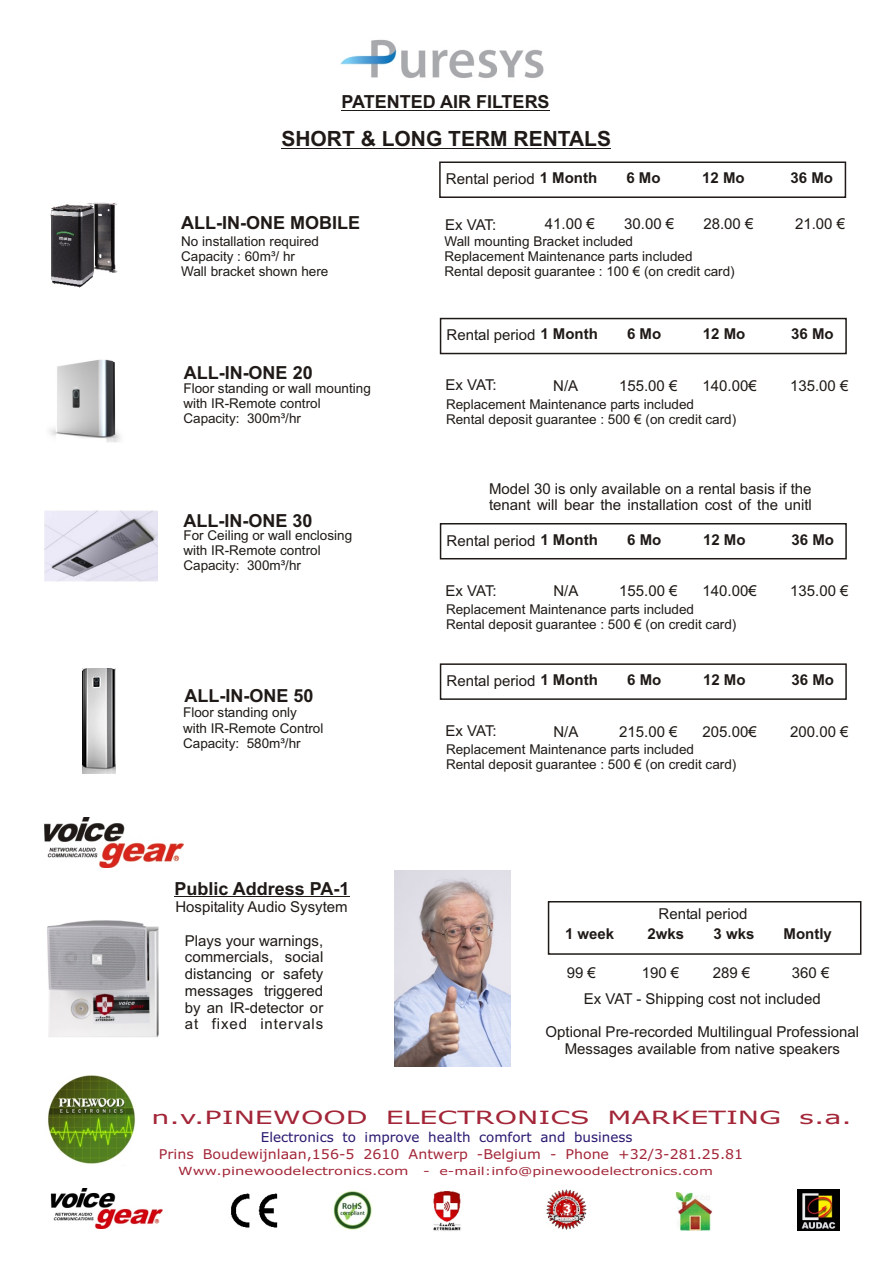
<style>
.page{position:relative;width:894px;height:1263px;background:#fff}
.page>*{position:absolute;margin:0;border:0;box-sizing:border-box;transform-origin:0 0}
.t1{font:700 21px "Arial";color:#1f1a17}
.t2{font:18.3px "Verdana";color:#a32638;scale:1.55 1}
.t3{font:700 18px "Arial";color:#1f1a17}
.t4{font:15px/16.8px "Arial";color:#1f1a17}
.t5{font:700 15px "Arial";color:#1f1a17}
.t6{font:13.5px/15.1px "Arial";color:#1f1a17}
.t7{font:13.5px "Verdana";color:#a32638;scale:1.05 1}
.t8{font:13.5px "Verdana";color:#291770}
.t9{font:900 12px "Arial";color:#fff}
.t10{font:11.25px "Verdana";color:#a32638;scale:1.32 1}
.t11{font:10.95px "Verdana";color:#a32638;scale:1.32 1}
.s1{font-weight:700}
.s2{font-size:11.25px}
</style>
<div class="page">
<img style="left:47px;top:920px;width:112px;height:118px">
<img style="left:340px;top:39px;width:204px;height:39px">
<img style="left:45px;top:510px;width:112px;height:72px">
<img style="left:82px;top:668px;width:34px;height:106px">
<img style="left:49px;top:359px;width:72px;height:83px">
<img style="left:48px;top:1075px;width:88px;height:89px">
<hr style="left:341px;top:110px;width:209px;height:1px;background:#1f1a17">
<img style="left:44px;top:817px;width:139px;height:51px">
<hr style="left:174px;top:896px;width:176px;height:1px;background:#1f1a17">
<img style="left:433px;top:1191px;width:28px;height:40px">
<img style="left:546px;top:1189px;width:41px;height:41px">
<div style="left:562px;top:1203px;width:10px;height:10px;background:#cc2b26;border-radius:50%"></div>
<img style="left:333px;top:1191px;width:39px;height:39px">
<img style="left:231px;top:1193px;width:47px;height:35px">
<img style="left:675px;top:1192px;width:37px;height:38px">
<img style="left:797px;top:1189px;width:42px;height:42px">
<img style="left:50px;top:1189px;width:112px;height:40px">
<img style="left:50px;top:202px;width:68px;height:86px">
<img style="left:395px;top:870px;width:116px;height:197px">
<hr style="left:281px;top:148px;width:330px;height:1px;background:#1f1a17">
<div style="left:439px;top:162px;width:407px;height:36px;border:2px solid #1f1a17"></div>
<div style="left:440px;top:318px;width:407px;height:36px;border:2px solid #1f1a17"></div>
<div style="left:440px;top:523px;width:407px;height:36px;border:2px solid #1f1a17"></div>
<div style="left:440px;top:663px;width:407px;height:37px;border:2px solid #1f1a17"></div>
<div style="left:548px;top:901px;width:313px;height:54px;border:2px solid #1f1a17"></div>
<h3 class="t3" style="left:341px;top:95px;width:210px">PATENTED AIR FILTERS</h3>
<h1 class="t1" style="left:281px;top:131px;width:331px">SHORT &amp; LONG TERM RENTALS</h1>
<h3 class="t3" style="left:181px;top:216px;width:180px">ALL-IN-ONE MOBILE</h3>
<p class="t6" style="left:181px;top:234px;width:149px">No installation required<br>Capacity : 60m³/ hr<br>Wall bracket shown here</p>
<h3 class="t3" style="left:184px;top:366px;width:131px">ALL-IN-ONE 20</h3>
<p class="t6" style="left:183px;top:382px;width:189px">Floor standing or wall mounting with IR-Remote control<br>Capacity: 300m³/hr</p>
<h3 class="t3" style="left:183px;top:514px;width:131px">ALL-IN-ONE 30</h3>
<p class="t6" style="left:183px;top:529px;width:170px">For Ceiling or wall enclosing with IR-Remote control<br>Capacity: 300m³/hr</p>
<h3 class="t3" style="left:184px;top:689px;width:131px">ALL-IN-ONE 50</h3>
<p class="t6" style="left:183px;top:706px;width:142px">Floor standing only with IR-Remote Control<br>Capacity: 580m³/hr</p>
<h3 class="t3" style="left:174px;top:882px;width:177px">Public Address PA-1</h3>
<p class="t4" style="left:175px;top:900px;width:174px">Hospitality Audio Sysytem</p>
<p class="t4" style="left:185px;top:933px;width:140px;text-align:justify">Plays your warnings, commercials, social distancing or safety messages triggered by an IR-detector or at fixed intervals</p>
<p class="t4" style="left:446px;top:172px;width:153px">Rental period <span class="s1">1 Month</span></p>
<p class="t5" style="left:626px;top:172px;width:36px">6 Mo</p>
<p class="t5" style="left:702px;top:172px;width:44px">12 Mo</p>
<p class="t5" style="left:791px;top:172px;width:44px">36 Mo</p>
<p class="t4" style="left:445px;top:217px;width:53px">Ex VAT:</p>
<p class="t4" style="left:545px;top:217px;width:52px">41.00 €</p>
<p class="t4" style="left:624px;top:217px;width:52px">30.00 €</p>
<p class="t4" style="left:703px;top:217px;width:52px">28.00 €</p>
<p class="t4" style="left:795px;top:217px;width:52px">21.00 €</p>
<p class="t6" style="left:445px;top:235px;width:292px">Wall mounting Bracket included<br>Replacement Maintenance parts included<br>Rental deposit guarantee : 100 € (on credit card)</p>
<p class="t4" style="left:447px;top:328px;width:153px">Rental period <span class="s1">1 Month</span></p>
<p class="t5" style="left:627px;top:328px;width:36px">6 Mo</p>
<p class="t5" style="left:703px;top:328px;width:44px">12 Mo</p>
<p class="t5" style="left:791px;top:328px;width:44px">36 Mo</p>
<p class="t4" style="left:446px;top:378px;width:53px">Ex VAT:</p>
<p class="t4" style="left:553px;top:379px;width:27px">N/A</p>
<p class="t4" style="left:619px;top:379px;width:60px">155.00 €</p>
<p class="t4" style="left:703px;top:379px;width:56px">140.00€</p>
<p class="t4" style="left:790px;top:379px;width:60px">135.00 €</p>
<p class="t6" style="left:446px;top:398px;width:292px">Replacement Maintenance parts included<br>Rental deposit guarantee : 500 € (on credit card)</p>
<p class="t4" style="left:489px;top:481px;width:324px">Model 30 is only available on a rental basis if the tenant will bear the installation cost of the unitl</p>
<p class="t4" style="left:447px;top:533px;width:153px">Rental period <span class="s1">1 Month</span></p>
<p class="t5" style="left:627px;top:534px;width:36px">6 Mo</p>
<p class="t5" style="left:703px;top:534px;width:44px">12 Mo</p>
<p class="t5" style="left:791px;top:534px;width:44px">36 Mo</p>
<p class="t4" style="left:446px;top:583px;width:53px">Ex VAT:</p>
<p class="t4" style="left:553px;top:584px;width:27px">N/A</p>
<p class="t4" style="left:619px;top:584px;width:60px">155.00 €</p>
<p class="t4" style="left:703px;top:584px;width:56px">140.00€</p>
<p class="t4" style="left:790px;top:584px;width:60px">135.00 €</p>
<p class="t6" style="left:446px;top:603px;width:292px">Replacement Maintenance parts included<br>Rental deposit guarantee : 500 € (on credit card)</p>
<p class="t4" style="left:447px;top:674px;width:153px">Rental period <span class="s1">1 Month</span></p>
<p class="t5" style="left:627px;top:674px;width:36px">6 Mo</p>
<p class="t5" style="left:703px;top:674px;width:44px">12 Mo</p>
<p class="t5" style="left:791px;top:674px;width:44px">36 Mo</p>
<p class="t4" style="left:446px;top:724px;width:53px">Ex VAT:</p>
<p class="t4" style="left:553px;top:725px;width:27px">N/A</p>
<p class="t4" style="left:619px;top:725px;width:60px">215.00 €</p>
<p class="t4" style="left:703px;top:725px;width:56px">205.00€</p>
<p class="t4" style="left:790px;top:725px;width:60px">200.00 €</p>
<p class="t6" style="left:446px;top:743px;width:292px">Replacement Maintenance parts included<br>Rental deposit guarantee : 500 € (on credit card)</p>
<p class="t4" style="left:659px;top:907px;width:91px">Rental period</p>
<p class="t5" style="left:565px;top:928px;width:51px">1 week</p>
<p class="t5" style="left:648px;top:928px;width:38px">2wks</p>
<p class="t5" style="left:714px;top:928px;width:42px">3 wks</p>
<p class="t5" style="left:784px;top:928px;width:50px">Montly</p>
<p class="t4" style="left:584px;top:961px;width:247px;line-height:25.8px;text-indent:208px">360 €<br>Ex VAT - Shipping cost not included</p>
<p class="t4" style="left:546px;top:1025px;width:315px;text-align:center">Optional Pre-recorded Multilingual Professional<br>Messages available from native speakers</p>
<p class="t4" style="left:567px;top:966px;width:31px">99 €</p>
<p class="t4" style="left:642px;top:966px;width:39px">190 €</p>
<p class="t4" style="left:713px;top:966px;width:39px">289 €</p>
<h2 class="t2" style="left:152px;top:1110px;width:453px">n.v.PINEWOOD ELECTRONICS MARKETING s.a.</h2>
<p class="t8" style="left:261px;top:1131px;width:373px">Electronics to improve health comfort and business</p>
<p class="t7" style="left:159px;top:1149px;width:558px">Prins Boudewijnlaan,156-5 2610 Antwerp -Belgium - Phone +32/3-281.25.81</p>
<p class="t10" style="left:178px;top:1166px;width:176px">Www.pinewoodelectronics.com</p>
<p class="t11" style="left:423px;top:1167px;width:221px"><span class="s2">-</span> e-mail:info@pinewoodelectronics.com</p>
<p class="t9" style="left:563px;top:1204px;width:10px">3</p>
</div>
